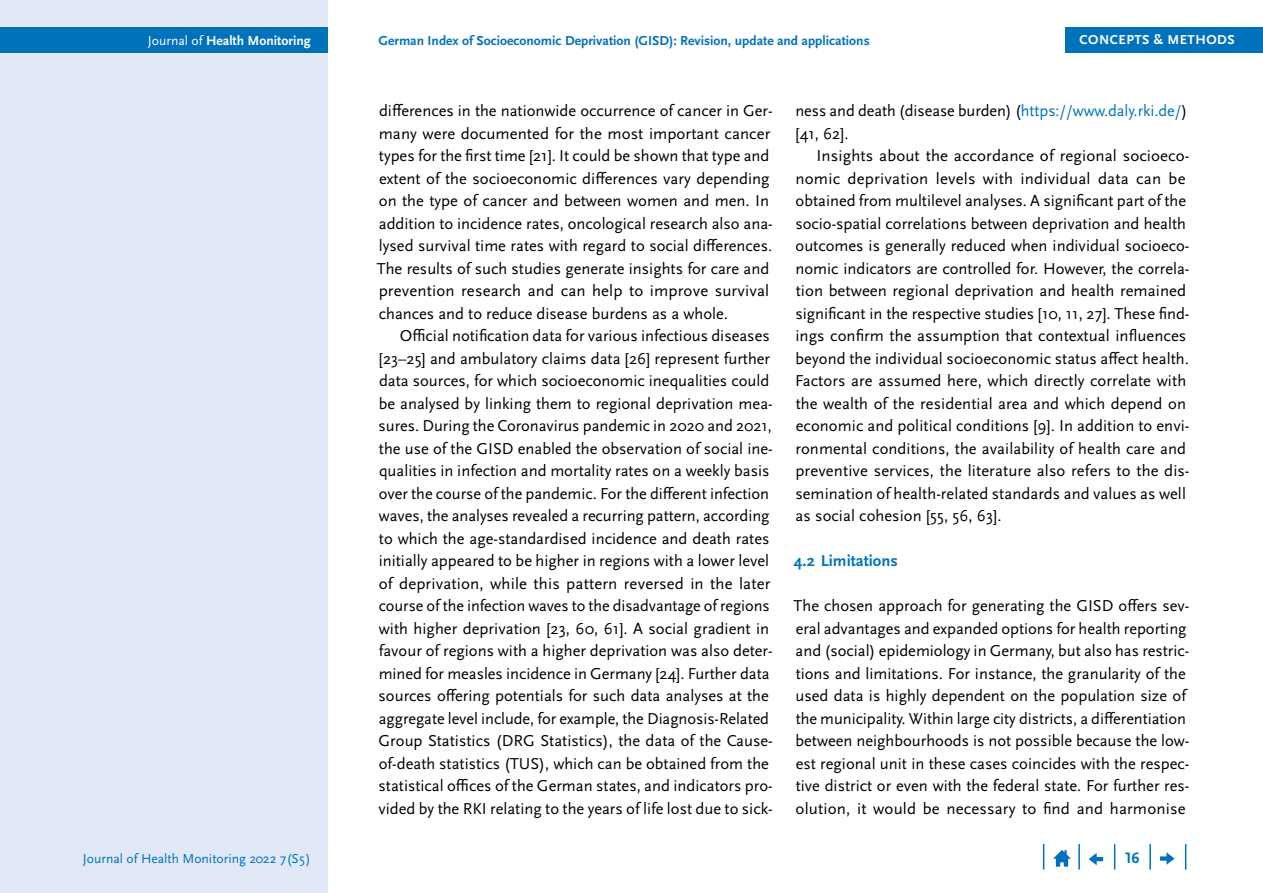
<style>
.page{position:relative;width:1263px;height:893px;background:#fff}
.page>*{position:absolute;margin:0;border:0;box-sizing:border-box;transform-origin:0 0}
.Copy_Einzug{font:16.5px/22.5px "Scala Sans Pro";color:#000}
.Copy{font:16.5px/22.5px "Scala Sans Pro";color:#000}
.t1{font:700 16.5px "Scala Sans Pro";color:#0072bc}
.t2{font:700 15.75px "Scala Sans Pro";color:#0072bc}
.t3{font:700 13.65px "Scala Sans Pro";color:#0072bc}
.t4{font:13.65px "Scala Sans Pro";color:#0072bc}
.t5{font:700 13.65px "Scala Sans Pro";color:#fff}
.t6{font:700 13.5px "Scala Sans Pro";letter-spacing:.04em;color:#fff}
.s1{font-weight:400}
.s2{color:#0072bc}
</style>
<div class="page">
<div style="left:0;top:0;width:327px;height:893px;background:#e1e8f6"></div>
<div style="left:0;top:28px;width:327px;height:25px;background:#0072bc"></div>
<svg style="left:1185px;top:844px;width:1px;height:26px"></svg>
<hr style="left:1149px;top:844px;width:2px;height:26px;background:#0072bc">
<svg style="left:1114px;top:844px;width:1px;height:26px"></svg>
<hr style="left:1078px;top:844px;width:2px;height:26px;background:#0072bc">
<svg style="left:1043px;top:844px;width:1px;height:26px"></svg>
<svg style="left:1053px;top:850px;width:18px;height:17px"></svg>
<svg style="left:1089px;top:853px;width:14px;height:12px"></svg>
<svg style="left:1160px;top:852px;width:14px;height:13px"></svg>
<div style="left:1065px;top:28px;width:198px;height:25px;background:#0072bc"></div>
<p class="t5" style="left:148px;top:33px;width:164px"><span class="s1">Journal of</span> Health Monitoring</p>
<p class="t3" style="left:378px;top:33px;width:493px">German Index of Socioeconomic Deprivation (GISD): Revision, update and applications</p>
<p class="t6" style="left:1079px;top:32px;width:157px">CONCEPTS &amp; METHODS</p>
<p class="t4" style="left:83px;top:850px;width:229px">Journal of Health Monitoring 2022 7(S5)</p>
<p class="Copy_Einzug" style="left:377px;top:99px;width:397px">differences in the nationwide occurrence of cancer in Ger&shy;many were documented for the most important cancer types for the first time [21]. It could be shown that type and extent of the socioeconomic differences vary depending on the type of cancer and between women and men. In addition to incidence rates, oncological research also ana&shy;lysed survival time rates with regard to social differences.<br>The results of such studies generate insights for care and prevention research and can help to improve survival chances and to reduce disease burdens as a whole.</p>
<p class="Copy_Einzug" style="left:378px;top:324px;width:396px;text-indent:21px">Official notification data for various infectious diseases [23–25] and ambulatory claims data [26] represent further data sources, for which socioeconomic inequalities could be analysed by linking them to regional deprivation mea&shy;sures. During the Coronavirus pandemic in 2020 and 2021, the use of the GISD enabled the observation of social ine&shy;qualities in infection and mortality rates on a weekly basis over the course of the pandemic. For the different infection waves, the analyses revealed a recurring pattern, according to which the age-standardised incidence and death rates initially appeared to be higher in regions with a lower level of deprivation, while this pattern reversed in the later course of the infection waves to the disadvantage of regions with higher deprivation [23, 60, 61]. A social gradient in favour of regions with a higher deprivation was also deter&shy;mined for measles incidence in Germany [24]. Further data sources offering potentials for such data analyses at the aggregate level include, for example, the Diagnosis-Related Group Statistics (DRG Statistics), the data of the Cause&shy;of-death statistics (TUS), which can be obtained from the statistical offices of the German states, and indicators pro&shy;vided by the RKI relating to the years of life lost due to sick-</p>
<p class="Copy_Einzug" style="left:795px;top:99px;width:393px">ness and death (disease burden) (<span class="s2">https://www.daly.rki.de/</span>) [41, 62].</p>
<p class="Copy_Einzug" style="left:795px;top:144px;width:396px;text-indent:21px">Insights about the accordance of regional socioeco&shy;nomic deprivation levels with individual data can be obtained from multilevel analyses. A significant part of the socio-spatial correlations between deprivation and health outcomes is generally reduced when individual socioeco&shy;nomic indicators are controlled for. However, the correla&shy;tion between regional deprivation and health remained significant in the respective studies [10, 11, 27]. These find&shy;ings confirm the assumption that contextual influences beyond the individual socioeconomic status affect health.<br>Factors are assumed here, which directly correlate with the wealth of the residential area and which depend on economic and political conditions [9]. In addition to envi&shy;ronmental conditions, the availability of health care and preventive services, the literature also refers to the dis&shy;semination of health-related standards and values as well as social cohesion [55, 56, 63].</p>
<h4 class="t1" style="left:794px;top:551px;width:105px">4.2 Limitations</h4>
<p class="Copy" style="left:794px;top:594px;width:397px">The chosen approach for generating the GISD offers sev&shy;eral advantages and expanded options for health reporting and (social) epidemiology in Germany, but also has restric&shy;tions and limitations. For instance, the granularity of the used data is highly dependent on the population size of the municipality. Within large city districts, a differentiation between neighbourhoods is not possible because the low&shy;est regional unit in these cases coincides with the respec&shy;tive district or even with the federal state. For further res&shy;olution, it would be necessary to find and harmonise</p>
<p class="t2" style="left:1125px;top:849px;width:16px">16</p>
</div>
